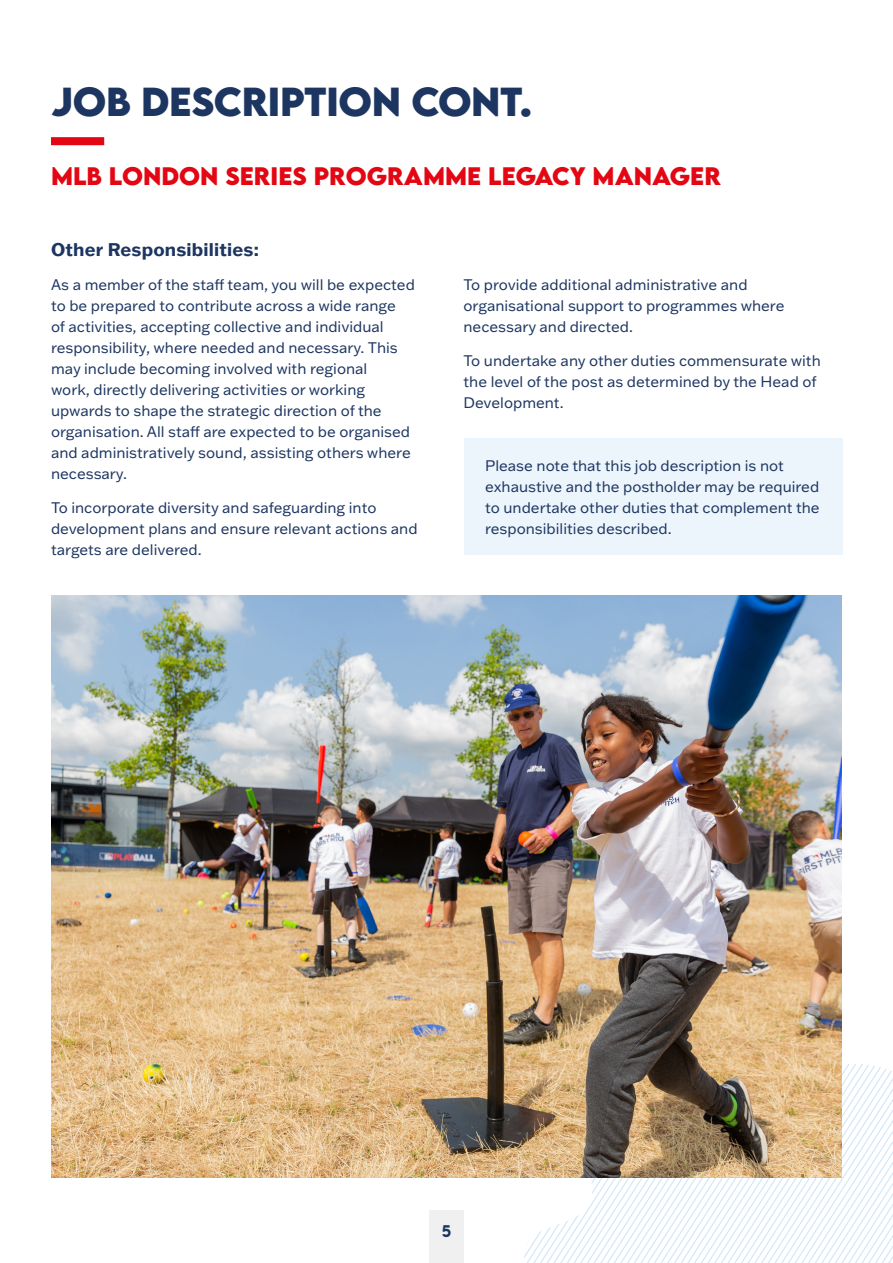
<style>
.page{position:relative;width:893px;height:1263px;background:#fff}
.page>*{position:absolute;margin:0;border:0;box-sizing:border-box;transform-origin:0 0}
.t1{font:700 36px "LEMONMILK";letter-spacing:-.01em;color:#1d3661}
.t2{font:700 22.5px "LEMONMILK";color:#e30613}
.t3{font:700 18px "Franklin Gothic ATF";letter-spacing:.01em;color:#1d3661}
.t4{font:15px/21px "Franklin Gothic ATF";color:#1d3661}
.t5{font:500 15px "LEMONMILK";color:#1d3661}
</style>
<div class="page">
<div style="left:429px;top:1210px;width:35px;height:53px;background:#f0f0f0"></div>
<svg style="left:524px;top:1064px;width:369px;height:199px"></svg>
<div style="left:51px;top:137px;width:53px;height:8px;background:#e30613"></div>
<img style="left:51px;top:595px;width:791px;height:583px">
<div style="left:464px;top:438px;width:378px;height:117px;background:#edf5fc"></div>
<h1 class="t1" style="left:51px;top:77px;width:483px">JOB DESCRIPTION CONT.</h1>
<h2 class="t2" style="left:51px;top:161px;width:671px">MLB LONDON SERIES PROGRAMM E LEGACY MANAGER</h2>
<p class="t3" style="left:51px;top:238px;width:209px">Other Responsibilities:</p>
<p class="t4" style="left:51px;top:274px;width:365px">As a member of the staff team, you will be expected to be prepared to contribute across a wide range<br>of activities, accepting collective and individual responsibility, where needed and necessary. This may include becoming involved with regional<br>work, directly delivering activities or working upwards to shape the strategic direction of the organisation. All staff are expected to be organised and administratively sound, assisting others where necessary.</p>
<p class="t4" style="left:51px;top:497px;width:368px">To incorporate diversity and safeguarding into development plans and ensure relevant actions and targets are delivered.</p>
<p class="t4" style="left:463px;top:274px;width:322px">To provide additional administrative and organisational support to programmes where necessary and directed.</p>
<p class="t4" style="left:463px;top:350px;width:359px">To undertake any other duties commensurate with the level of the post as determined by the Head of<br>Development.</p>
<p class="t4" style="left:485px;top:454px;width:336px">Please note that this job description is not exhaustive and the postholder may be required to undertake other duties that complement the responsibilities described.</p>
<p class="t5" style="left:442px;top:1221px;width:11px">5</p>
</div>
